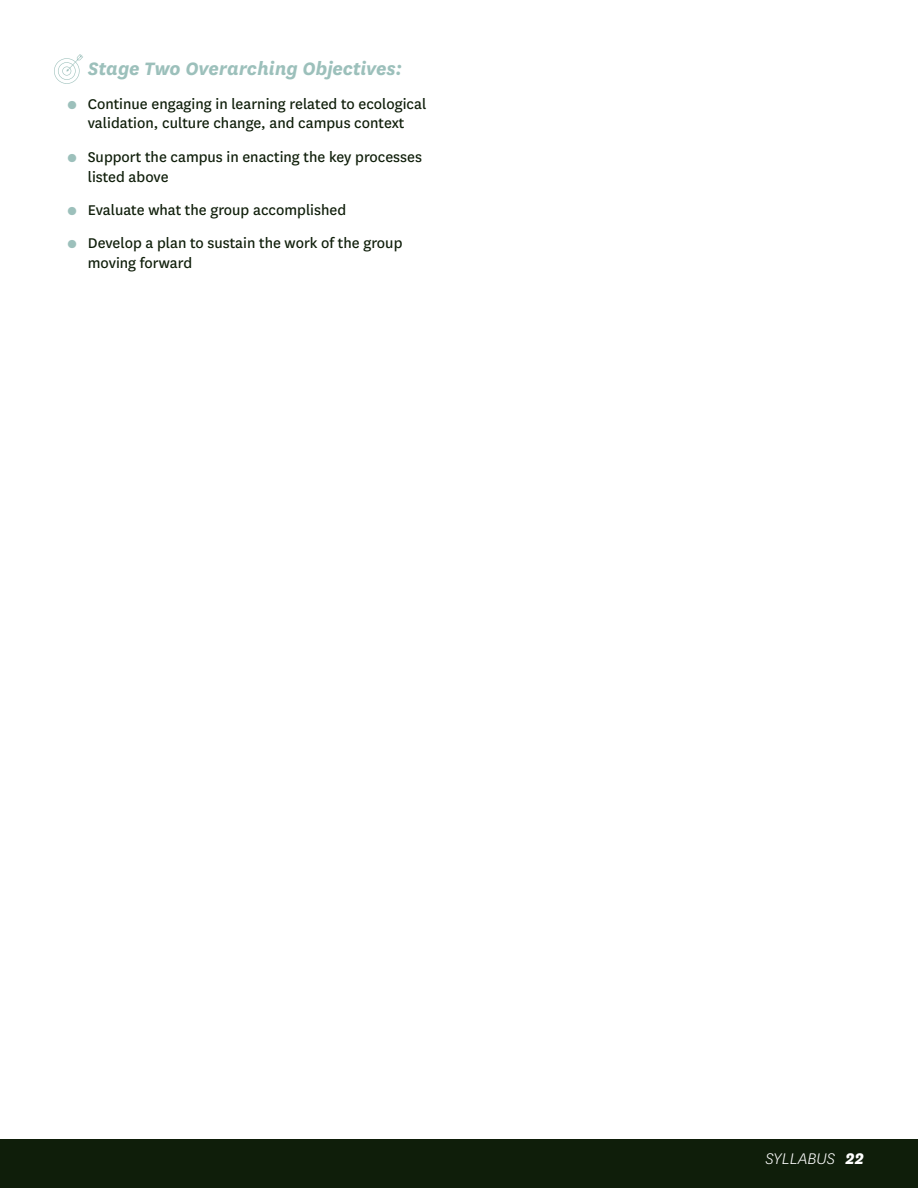
<style>
.page{position:relative;width:918px;height:1188px;background:#fff}
.page>*{position:absolute;margin:0;border:0;box-sizing:border-box;transform-origin:0 0}
.t1{font:italic 700 21px "National";color:#9cc0bb}
.t2{font:italic 300 18px "National";color:#fff}
.t3{font:16.5px/19.8px "National";color:#0f1e0a}
.s1{font-weight:800;font-style:italic;font-size:13.5px;color:#9cc0bb}
.s2{font-weight:800}
</style>
<div class="page">
<div style="left:0;top:1139px;width:918px;height:49px;background:#0f1e0a"></div>
<svg style="left:54px;top:54px;width:29px;height:30px"></svg>
<p class="t1" style="left:88px;top:54px;width:316px">Stage Two Overarching Objectives:</p>
<p class="t3" style="left:68px;top:93px;width:360px;text-align:center"><span class="s1">●</span> Continue engaging in learning related to ecological validation, culture change, and campus context</p>
<p class="t3" style="left:88px;top:146px;width:336px;text-indent:-20px"><span class="s1">●</span> Support the campus in enacting the key processes listed above</p>
<p class="t3" style="left:68px;top:199px;width:280px"><span class="s1">●</span> Evaluate what the group accomplished</p>
<p class="t3" style="left:88px;top:232px;width:316px;text-indent:-20px"><span class="s1">●</span> Develop a plan to sustain the work of the group moving forward</p>
<p class="t2" style="left:765px;top:1147px;width:100px">SYLLABUS <span class="s2">22</span></p>
</div>
